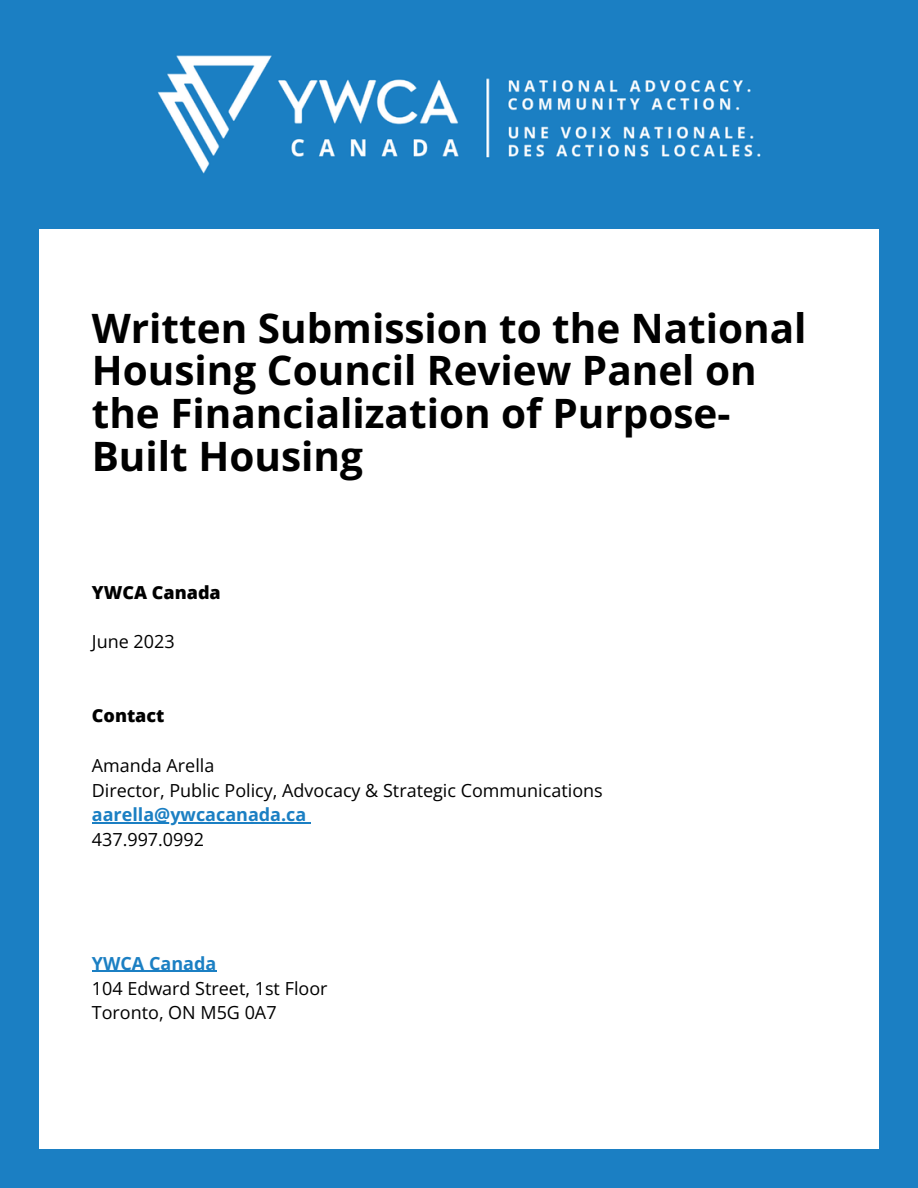
<style>
.page{position:relative;width:918px;height:1188px;background:#fff}
.page>*{position:absolute;margin:0;border:0;box-sizing:border-box;transform-origin:0 0}
.t1{font:700 40.5px/42.8px "Open Sans";color:#000}
.t2{font:18px "Open Sans";color:#000}
.t3{font:700 18px "Open Sans";color:#1b7fc3}
.t4{font:800 18px "Open Sans";color:#000}
</style>
<div class="page">
<img style="left:39px;top:0;width:840px;height:228px">
<hr style="left:92px;top:822px;width:215px;height:2px;background:#1b7fc3">
<hr style="left:92px;top:971px;width:124px;height:1px;background:#1b7fc3">
<div style="left:0;top:0;width:39px;height:1188px;background:#1b7fc3"></div>
<div style="left:879px;top:0;width:39px;height:1188px;background:#1b7fc3"></div>
<div style="left:0;top:1149px;width:918px;height:39px;background:#1b7fc3"></div>
<p class="t1" style="left:92px;top:305px;width:716px">Written Submission to the National<br>Housing Council Review Panel on the Financialization of Purpose-<br>Built Housing</p>
<p class="t4" style="left:92px;top:579px;width:130px">YWCA Canada</p>
<p class="t2" style="left:92px;top:629px;width:84px">June 2023</p>
<p class="t4" style="left:92px;top:703px;width:74px">Contact</p>
<p class="t2" style="left:92px;top:753px;width:124px">Amanda Arella</p>
<p class="t2" style="left:92px;top:777px;width:512px">Director, Public Policy, Advocacy &amp; Strategic Communications</p>
<p class="t3" style="left:92px;top:802px;width:216px">aarella@ywcacanada.ca</p>
<p class="t2" style="left:92px;top:827px;width:114px">437.997.0992</p>
<p class="t3" style="left:92px;top:951px;width:126px">YWCA Canada</p>
<p class="t2" style="left:92px;top:975px;width:237px">104 Edward Street, 1st Floor</p>
<p class="t2" style="left:92px;top:1000px;width:186px">Toronto, ON M5G 0A7</p>
</div>
